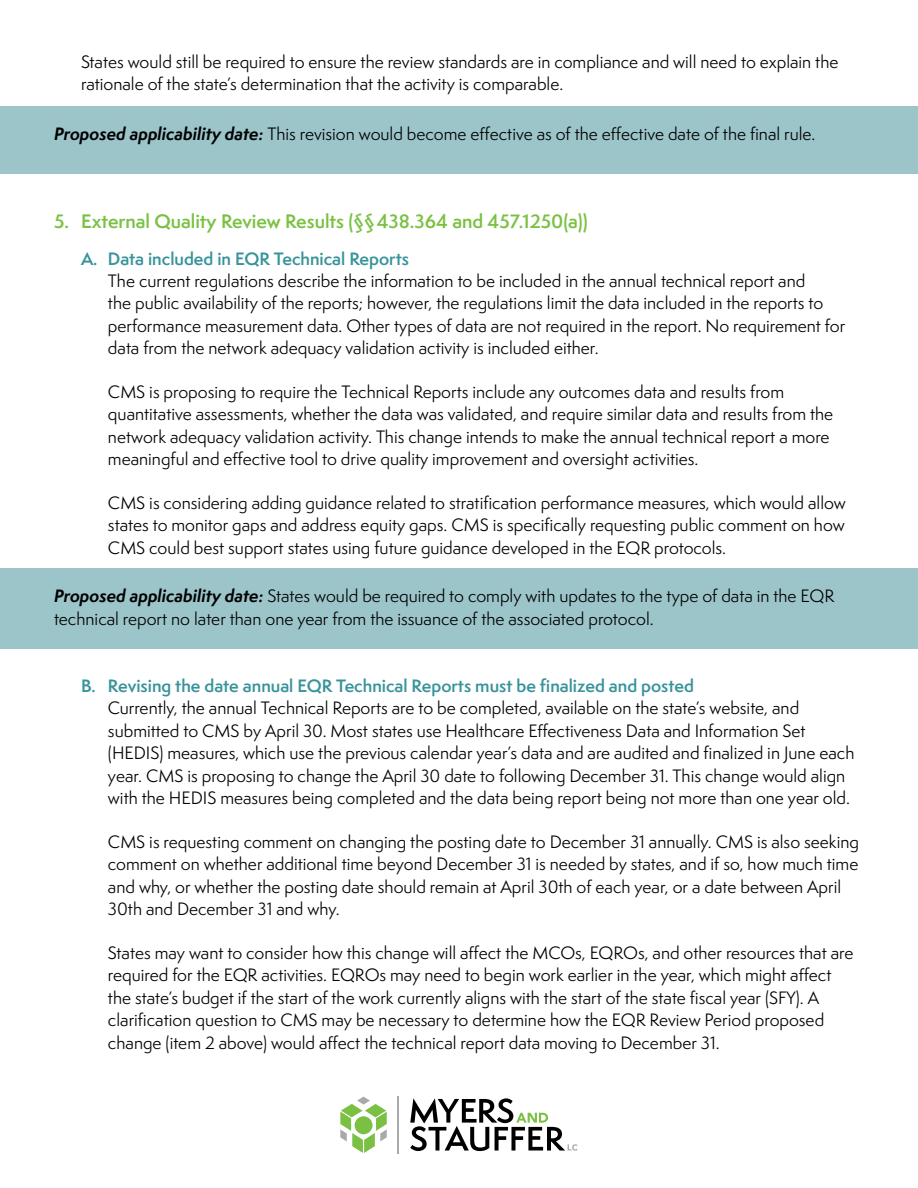
<style>
.page{position:relative;width:918px;height:1188px;background:#fff}
.page>*{position:absolute;margin:0;border:0;box-sizing:border-box;transform-origin:0 0}
.t1{font:600 18px "Semplicita Pro";color:#7ac143}
.t2{font:16.5px/22.5px "Semplicita Pro";color:#000}
.t3{font:600 16.5px "Semplicita Pro";color:#38939b}
.s1{font-weight:700;font-style:italic}
</style>
<div class="page">
<hr style="left:398px;top:1097px;width:1px;height:57px;background:#a7a9ac">
<svg style="left:340px;top:1097px;width:47px;height:56px"></svg>
<div style="left:355px;top:1116px;width:18px;height:18px;background:#7ac143;border-radius:50%"></div>
<svg style="left:410px;top:1098px;width:168px;height:53px"></svg>
<div style="left:0;top:107px;width:918px;height:67px;background:#9cc5ca"></div>
<div style="left:0;top:569px;width:918px;height:80px;background:#9cc5ca"></div>
<p class="t2" style="left:81px;top:50px;width:759px">States would still be required to ensure the review standards are in compliance and will need to explain the rationale of the state’s determination that the activity is comparable.</p>
<p class="t2" style="left:54px;top:123px;width:763px"><span class="s1">Proposed applicability date:</span> This revision would become effective as of the effective date of the final rule.</p>
<p class="t1" style="left:54px;top:208px;width:535px">5. External Quality Review Results (§§438.364 and 457.1250(a))</p>
<p class="t3" style="left:81px;top:246px;width:330px">A. Data included in EQR Technical Reports</p>
<p class="t2" style="left:108px;top:269px;width:739px">The current regulations describe the information to be included in the annual technical report and<br>the public availability of the reports; however, the regulations limit the data included in the reports to performance measurement data. Other types of data are not required in the report. No requirement for data from the network adequacy validation activity is included either.</p>
<p class="t2" style="left:108px;top:380px;width:727px">CMS is proposing to require the Technical Reports include any outcomes data and results from quantitative assessments, whether the data was validated, and require similar data and results from the network adequacy validation activity. This change intends to make the annual technical report a more meaningful and effective tool to drive quality improvement and oversight activities.</p>
<p class="t2" style="left:108px;top:491px;width:739px;text-align:justify">CMS is considering adding guidance related to stratification performance measures, which would allow states to monitor gaps and address equity gaps. CMS is specifically requesting public comment on how CMS could best support states using future guidance developed in the EQR protocols.</p>
<p class="t2" style="left:54px;top:585px;width:782px"><span class="s1">Proposed applicability date:</span> States would be required to comply with updates to the type of data in the EQR technical report no later than one year from the issuance of the associated protocol.</p>
<p class="t3" style="left:81px;top:674px;width:614px">B. Revising the date annual EQR Technical Reports must be finalized and posted</p>
<p class="t2" style="left:108px;top:696px;width:748px">Currently, the annual Technical Reports are to be completed, available on the state’s website, and submitted to CMS by April 30. Most states use Healthcare Effectiveness Data and Information Set (HEDIS) measures, which use the previous calendar year’s data and are audited and finalized in June each year. CMS is proposing to change the April 30 date to following December 31. This change would align with the HEDIS measures being completed and the data being report being not more than one year old.</p>
<p class="t2" style="left:108px;top:830px;width:753px">CMS is requesting comment on changing the posting date to December 31 annually. CMS is also seeking comment on whether additional time beyond December 31 is needed by states, and if so, how much time and why, or whether the posting date should remain at April 30th of each year, or a date between April 30th and December 31 and why.</p>
<p class="t2" style="left:108px;top:941px;width:747px">States may want to consider how this change will affect the MCOs, EQROs, and other resources that are required for the EQR activities. EQROs may need to begin work earlier in the year, which might affect the state’s budget if the start of the work currently aligns with the start of the state fiscal year (SFY). A clarification question to CMS may be necessary to determine how the EQR Review Period proposed change (item 2 above) would affect the technical report data moving to December 31.</p>
</div>
